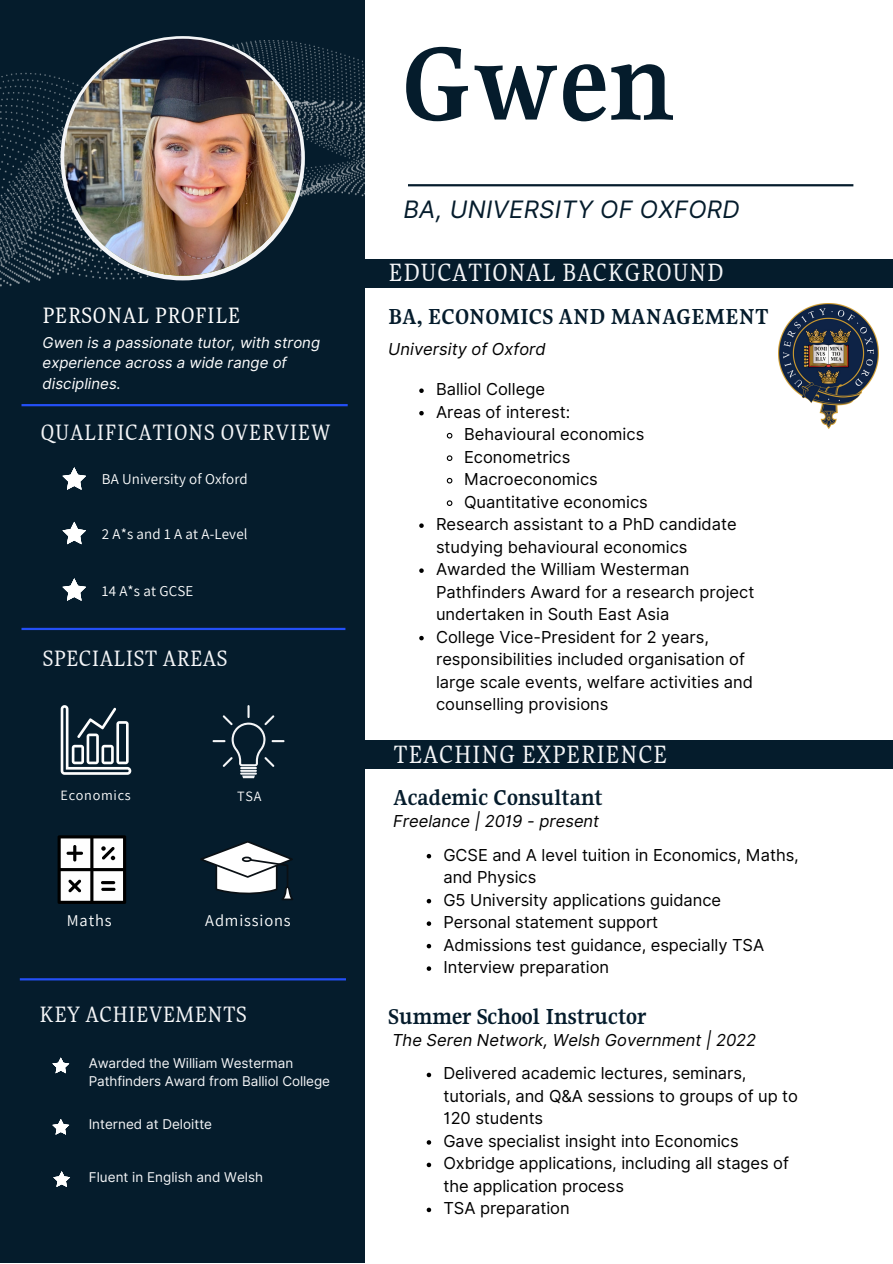
<style>
.page{position:relative;width:893px;height:1264px;background:#fff}
.page>*{position:absolute;margin:0;border:0;box-sizing:border-box;transform-origin:0 0}
.t1{font:700 113.85px "Gupter";color:#051c2c}
.t2{font:27px "Gupter";color:#f4f5f7}
.t3{font:700 24px "Gupter";color:#051c2c}
.t4{font:24px "Gupter";letter-spacing:-.01em;color:#f4f5f7}
.t5{font:italic 24px "Inter";letter-spacing:.01em;color:#051c2c}
.t6{font:24px "Gupter";color:#fefefe}
.t7{font:16.5px/22.5px "Inter";color:#000}
.t8{font:italic 16.5px "Inter";color:#000}
.t9{font:16.5px "Assistant";letter-spacing:.05em;color:#fff}
.t10{font:italic 15px/20.2px "Inter";color:#fefefe}
.t11{font:15px "Assistant";letter-spacing:.01em;color:#fff}
.t12{font:14.25px "Assistant";letter-spacing:.05em;color:#fff}
.t13{font:13.5px/18px "Inter";letter-spacing:-.005em;color:#f4f5f7}
</style>
<div class="page">
<div style="left:1px;top:0;width:363px;height:1262px;background:#051c2c"></div>
<hr style="left:21px;top:404px;width:326px;height:2px;background:#244ff6">
<hr style="left:21px;top:628px;width:324px;height:2px;background:#244ff6">
<hr style="left:20px;top:978px;width:326px;height:2px;background:#244ff6">
<img style="left:0;top:0;width:365px;height:342px">
<img style="left:64px;top:39px;width:237px;height:237px;border-radius:50%">
<svg style="left:53px;top:1171px;width:17px;height:15px"></svg>
<svg style="left:52px;top:1119px;width:17px;height:15px"></svg>
<svg style="left:52px;top:1057px;width:17px;height:16px"></svg>
<hr style="left:408px;top:184px;width:445px;height:2px;background:#051c2c">
<div style="left:362px;top:259px;width:530px;height:28px;background:#051c2c"></div>
<div style="left:364px;top:739px;width:528px;height:29px;background:#051c2c"></div>
<svg style="left:62px;top:522px;width:24px;height:22px"></svg>
<svg style="left:62px;top:467px;width:24px;height:23px"></svg>
<svg style="left:62px;top:578px;width:24px;height:23px"></svg>
<svg style="left:200px;top:841px;width:93px;height:59px"></svg>
<div style="left:242px;top:856px;width:10px;height:6px;border:2px solid #0a1015;border-radius:50%"></div>
<svg style="left:58px;top:835px;width:68px;height:68px;background:#adadad"></svg>
<img style="left:778px;top:304px;width:100px;height:124px">
<svg style="left:61px;top:705px;width:70px;height:69px"></svg>
<svg style="left:212px;top:705px;width:72px;height:73px"></svg>
<svg style="left:426px;top:1072px;width:5px;height:5px"></svg>
<svg style="left:426px;top:1140px;width:5px;height:4px"></svg>
<svg style="left:426px;top:1162px;width:5px;height:5px"></svg>
<svg style="left:426px;top:1207px;width:5px;height:5px"></svg>
<svg style="left:419px;top:388px;width:4px;height:5px"></svg>
<svg style="left:419px;top:411px;width:4px;height:4px"></svg>
<svg style="left:446px;top:432px;width:7px;height:7px"></svg>
<svg style="left:446px;top:455px;width:7px;height:6px"></svg>
<svg style="left:446px;top:477px;width:7px;height:7px"></svg>
<svg style="left:446px;top:500px;width:7px;height:6px"></svg>
<svg style="left:419px;top:523px;width:4px;height:5px"></svg>
<svg style="left:419px;top:568px;width:4px;height:5px"></svg>
<svg style="left:419px;top:636px;width:4px;height:4px"></svg>
<svg style="left:426px;top:853px;width:5px;height:5px"></svg>
<svg style="left:426px;top:898px;width:5px;height:5px"></svg>
<svg style="left:426px;top:921px;width:5px;height:4px"></svg>
<svg style="left:426px;top:943px;width:5px;height:5px"></svg>
<svg style="left:426px;top:966px;width:5px;height:4px"></svg>
<h3 class="t6" style="left:42px;top:301px;width:200px">PERSONAL PROFILE</h3>
<p class="t10" style="left:43px;top:332px;width:279px">Gwen is a passionate tutor, with strong experience across a wide range of disciplines.</p>
<h3 class="t4" style="left:41px;top:418px;width:292px">QUALIFICATIONS OVERVIEW</h3>
<p class="t11" style="left:102px;top:469px;width:148px">BA University of Oxford</p>
<p class="t11" style="left:102px;top:523px;width:147px">2 A*s and 1 A at A-Level</p>
<p class="t11" style="left:102px;top:581px;width:93px">14 A*s at GCSE</p>
<h3 class="t4" style="left:43px;top:644px;width:187px">SPECIALIST AREAS</h3>
<p class="t12" style="left:61px;top:785px;width:72px">Economics</p>
<p class="t12" style="left:237px;top:786px;width:26px">TSA</p>
<p class="t9" style="left:67px;top:909px;width:46px">Maths</p>
<p class="t9" style="left:205px;top:909px;width:87px">Admissions</p>
<h3 class="t4" style="left:39px;top:1000px;width:209px">KEY ACHIEVEMENTS</h3>
<p class="t13" style="left:89px;top:1054px;width:243px">Awarded the William Westerman<br>Pathfinders Award from Balliol College</p>
<p class="t13" style="left:89px;top:1115px;width:125px">Interned at Deloitte</p>
<p class="t13" style="left:89px;top:1167px;width:176px">Fluent in English and Welsh</p>
<h1 class="t1" style="left:402px;top:17px;width:273px">Gwen</h1>
<h3 class="t5" style="left:403px;top:194px;width:338px">BA, UNIVERSITY OF OXFORD</h3>
<h2 class="t2" style="left:388px;top:257px;width:337px">EDUCATIONAL BACKGROUND</h2>
<h3 class="t3" style="left:388px;top:302px;width:382px">BA, ECONOMICS AND MANAGEMENT</h3>
<p class="t8" style="left:388px;top:339px;width:159px">University of Oxford</p>
<p class="t7" style="left:436px;top:378px;width:110px">Balliol College</p>
<p class="t7" style="left:436px;top:400px;width:136px">Areas of interest:</p>
<p class="t7" style="left:464px;top:423px;width:182px">Behavioural economics</p>
<p class="t7" style="left:464px;top:445px;width:108px">Econometrics</p>
<p class="t7" style="left:464px;top:468px;width:135px">Macroeconomics</p>
<p class="t7" style="left:464px;top:490px;width:185px">Quantitative economics</p>
<p class="t7" style="left:436px;top:513px;width:302px">Research assistant to a PhD candidate</p>
<p class="t7" style="left:436px;top:535px;width:253px">studying behavioural economics</p>
<p class="t7" style="left:436px;top:558px;width:255px">Awarded the William Westerman</p>
<p class="t7" style="left:436px;top:580px;width:320px">Pathfinders Award for a research project</p>
<p class="t7" style="left:436px;top:603px;width:235px">undertaken in South East Asia</p>
<p class="t7" style="left:436px;top:625px;width:274px">College Vice-President for 2 years,</p>
<p class="t7" style="left:436px;top:648px;width:310px">responsibilities included organisation of</p>
<p class="t7" style="left:436px;top:670px;width:318px">large scale events, welfare activities and</p>
<p class="t7" style="left:436px;top:693px;width:174px">counselling provisions</p>
<h2 class="t2" style="left:393px;top:738px;width:276px">TEACHING EXPERIENCE</h2>
<h3 class="t3" style="left:393px;top:783px;width:211px">Academic Consultant</h3>
<p class="t8" style="left:393px;top:811px;width:208px">Freelance | 2019 - present</p>
<p class="t7" style="left:443px;top:843px;width:357px">GCSE and A level tuition in Economics, Maths, and Physics<br>G5 University applications guidance<br>Personal statement support<br>Admissions test guidance, especially TSA<br>Interview preparation</p>
<h3 class="t3" style="left:388px;top:1002px;width:260px">Summer School Instructor</h3>
<p class="t8" style="left:392px;top:1029px;width:366px">The Seren Network, Welsh Government | 2022</p>
<p class="t7" style="left:443px;top:1062px;width:356px">Delivered academic lectures, seminars, tutorials, and Q&amp;A sessions to groups of up to<br>120 students<br>Gave specialist insight into Economics<br>Oxbridge applications, including all stages of the application process<br>TSA preparation</p>
</div>
